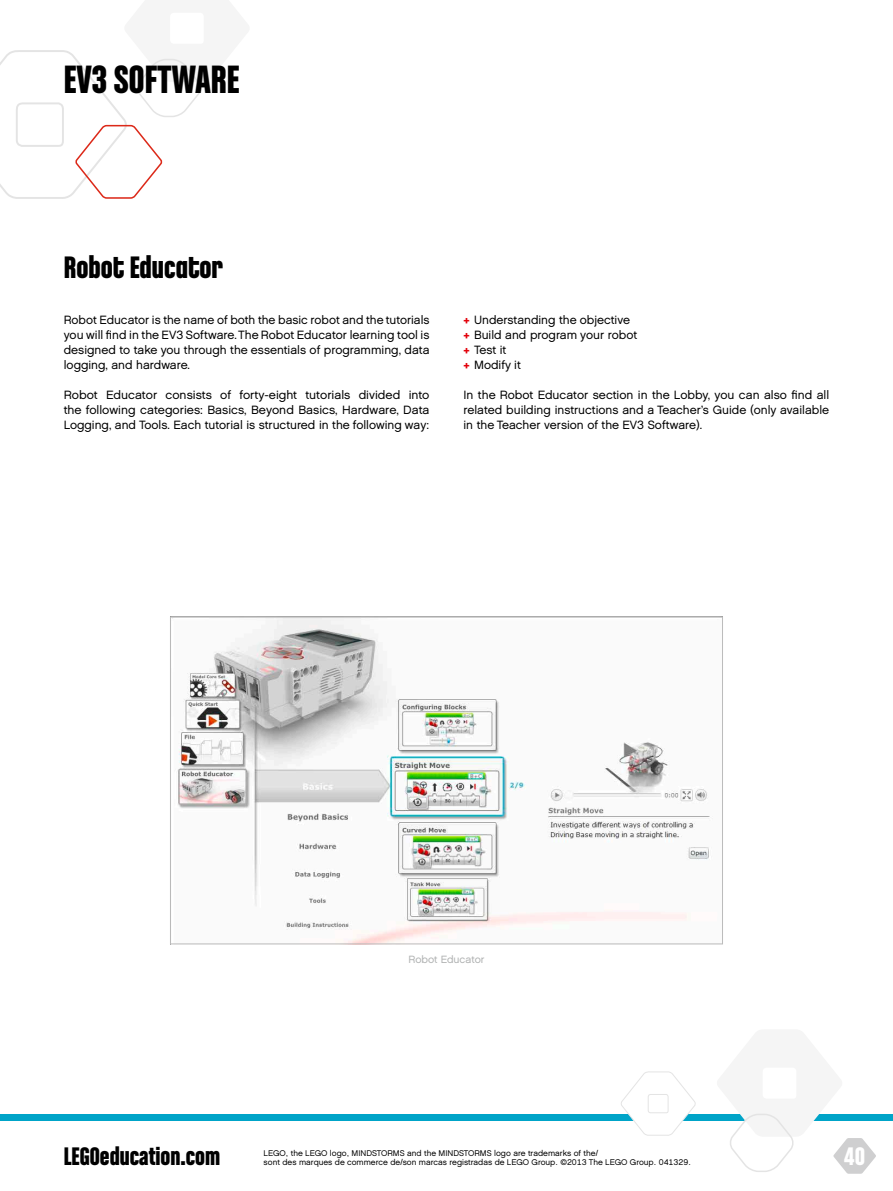
<style>
.page{position:relative;width:893px;height:1191px;background:#fff}
.page>*{position:absolute;margin:0;border:0;box-sizing:border-box;transform-origin:0 0}
.t1{font:700 42px "LEGO Chalet Comprime 80";color:#000}
.t2{font:700 33px "LEGO Chalet Comprime 80";color:#000}
.t3{font:700 27px "LEGO Chalet Comprime 60";color:#000}
.t4{font:700 27px "LEGO Chalet Comprime 80";color:#fff}
.t5{font:12px/15px "LEGO Chalet 60";color:#000;text-align:justify}
.t6{font:10.5px "LEGO Chalet 60";color:#b0b2b2}
.t7{font:8.25px/9.8px "LEGO Chalet 60";color:#000}
.s1{font-weight:700;color:#e3000a}
</style>
<div class="page">
<div style="left:0;top:1114px;width:893px;height:6px;background:#00a4c8"></div>
<svg style="left:621px;top:1071px;width:75px;height:65px"></svg>
<svg style="left:0;top:50px;width:201px;height:149px"></svg>
<img style="left:177px;top:619px;width:536px;height:323px">
<svg style="left:717px;top:1113px;width:159px;height:60px"></svg>
<h1 class="t1" style="left:64px;top:55px;width:175px">EV3 Software</h1>
<h2 class="t2" style="left:64px;top:248px;width:161px">Robot Educator</h2>
<p class="t5" style="left:64px;top:312px;width:367px">Robot Educator is the name of both the basic robot and the tutorials you will find in the EV3 Software. The Robot Educator learning tool is designed to take you through the essentials of programming, data logging, and hardware.</p>
<p class="t5" style="left:64px;top:387px;width:367px">Robot Educator consists of forty-eight tutorials divided into the following categories: Basics, Beyond Basics, Hardware, Data Logging, and Tools. Each tutorial is structured in the following way:</p>
<p class="t5" style="left:463px;top:312px;width:175px;text-align:left"><span class="s1">+</span> Understanding the objective <span class="s1">+</span> Build and program your robot <span class="s1">+</span> Test it<br><span class="s1">+</span> Modify it</p>
<p class="t5" style="left:463px;top:387px;width:367px">In the Robot Educator section in the Lobby, you can also find all related building instructions and a Teacher’s Guide (only available in the Teacher version of the EV3 Software).</p>
<p class="t6" style="left:408px;top:952px;width:78px">Robot Educator</p>
<h3 class="t3" style="left:64px;top:1140px;width:158px">LEGOeducation.com</h3>
<h3 class="t4" style="left:844px;top:1140px;width:22px">40</h3>
<p class="t7" style="left:264px;top:1148px;width:429px">LEGO, the LEGO logo, MINDSTORMS and the MINDSTORMS logo are trademarks of the/<br>sont des marques de commerce de/son marcas registradas de LEGO Group. ©2013 The LEGO Group. 041329.</p>
</div>
